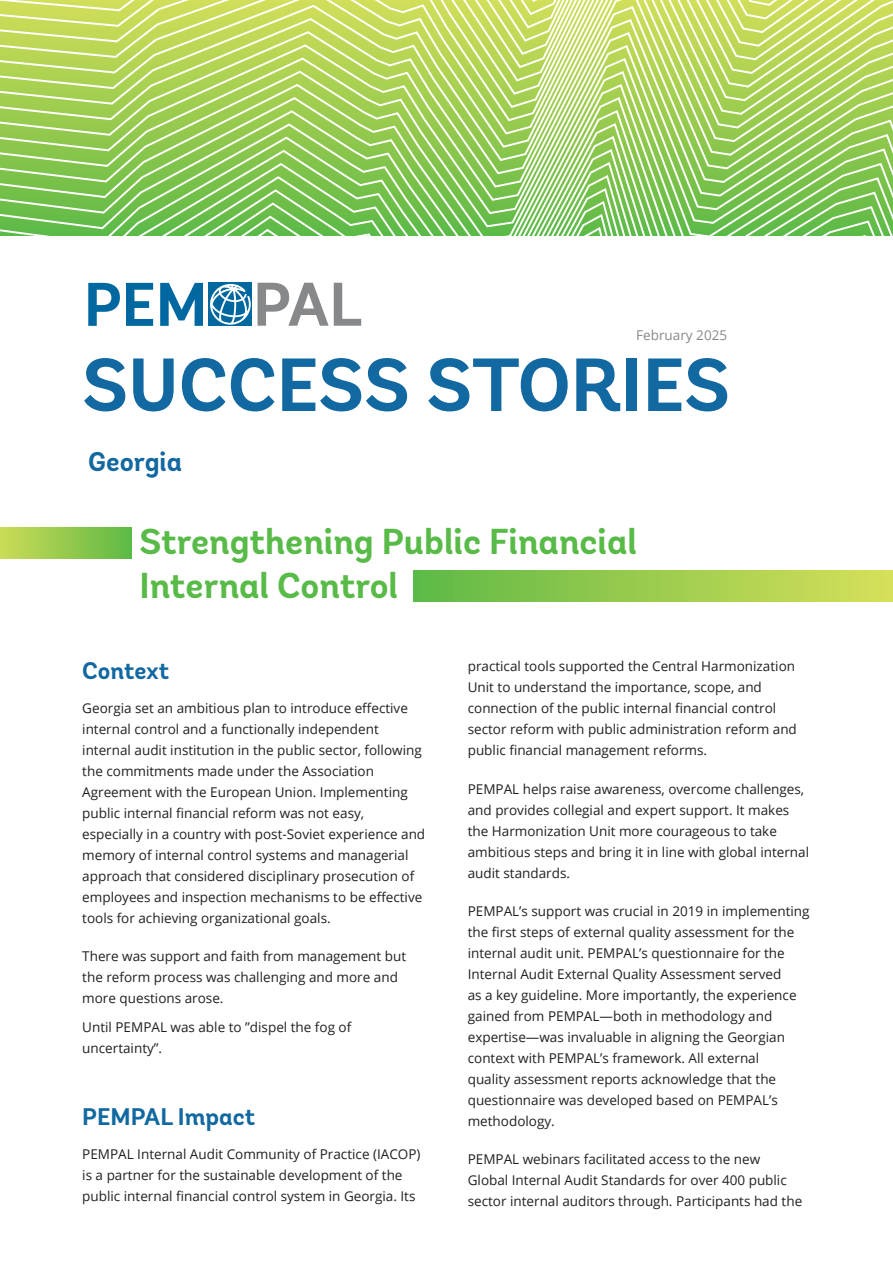
<style>
.page{position:relative;width:893px;height:1263px;background:#fff}
.page>*{position:absolute;margin:0;border:0;box-sizing:border-box;transform-origin:0 0}
.t1{font:700 75px "Andes";color:#1268a0}
.subtitle_level_1_1_1_1{font:700 36px/43.2px "Andes";color:#58ba47}
.t2{font:700 27px "Andes";color:#1268a0}
.subtitle_level_1_1_1_1-2{font:700 24px "Andes";color:#1268a0}
.Body_text{font:13.5px/21px "Open Sans";color:#231f20}
.content{font:13.5px "Open Sans";color:#87888a}
</style>
<div class="page">
<svg style="left:0;top:0;width:893px;height:6px;background:#d9e47a"></svg>
<svg style="left:0;top:6px;width:893px;height:16px;background:#d5e279"></svg>
<svg style="left:0;top:22px;width:893px;height:15px;background:#cfe077"></svg>
<svg style="left:0;top:37px;width:893px;height:16px;background:#c9de76"></svg>
<svg style="left:0;top:53px;width:893px;height:16px;background:#c3dc75"></svg>
<svg style="left:0;top:69px;width:893px;height:14px;background:#bdda74"></svg>
<svg style="left:0;top:83px;width:893px;height:13px;background:#b8d973"></svg>
<svg style="left:0;top:96px;width:893px;height:13px;background:#b3d772"></svg>
<svg style="left:0;top:109px;width:893px;height:13px;background:#aed571"></svg>
<svg style="left:0;top:122px;width:893px;height:13px;background:#aad471"></svg>
<svg style="left:0;top:135px;width:893px;height:13px;background:#a4d270"></svg>
<svg style="left:0;top:148px;width:893px;height:13px;background:#9fd06f"></svg>
<svg style="left:0;top:161px;width:893px;height:13px;background:#99cf6f"></svg>
<svg style="left:0;top:174px;width:893px;height:13px;background:#94cd6e"></svg>
<svg style="left:0;top:187px;width:893px;height:48px;background:#86ca6c"></svg>
<div style="left:209px;top:283px;width:43px;height:43px;background:#00679f"></div>
<svg style="left:88px;top:283px;width:115px;height:43px"></svg>
<svg style="left:258px;top:283px;width:103px;height:43px"></svg>
<svg style="left:210px;top:284px;width:41px;height:41px"></svg>
<div style="left:0;top:527px;width:132px;height:31px;background:linear-gradient(to right,#ccdb57,#5eb946)"></div>
<div style="left:414px;top:570px;width:479px;height:31px;background:linear-gradient(to right,#5eb946,#d7e059)"></div>
<p class="content" style="left:636px;top:326px;width:92px">February 2025</p>
<p class="t1" style="left:82px;top:338px;width:649px">SUCCESS STORIES</p>
<p class="t2" style="left:88px;top:445px;width:95px">Georgia</p>
<p class="subtitle_level_1_1_1_1" style="left:139px;top:521px;width:499px">Strengthening Public Financial<br>Internal Control</p>
<p class="subtitle_level_1_1_1_1-2" style="left:82px;top:656px;width:89px">Context</p>
<p class="Body_text" style="left:82px;top:697px;width:344px">Georgia set an ambitious plan to introduce effective internal control and a functionally independent internal audit institution in the public sector, following the commitments made under the Association Agreement with the European Union. Implementing public internal financial reform was not easy, especially in a country with post-Soviet experience and memory of internal control systems and managerial approach that considered disciplinary prosecution of employees and inspection mechanisms to be effective tools for achieving organizational goals.</p>
<p class="Body_text" style="left:82px;top:945px;width:325px">There was support and faith from management but the reform process was challenging and more and more questions arose.</p>
<p class="Body_text" style="left:82px;top:1017px;width:271px">Until PEMPAL was able to ”dispel the fog of uncertainty”.</p>
<p class="subtitle_level_1_1_1_1-2" style="left:82px;top:1101px;width:174px">PEMPAL Impact</p>
<p class="Body_text" style="left:82px;top:1143px;width:340px">PEMPAL Internal Audit Community of Practice (IACOP) is a partner for the sustainable development of the public internal financial control system in Georgia. Its</p>
<p class="Body_text" style="left:468px;top:656px;width:331px">practical tools supported the Central Harmonization Unit to understand the importance, scope, and connection of the public internal financial control sector reform with public administration reform and public financial management reforms.</p>
<p class="Body_text" style="left:468px;top:778px;width:343px">PEMPAL helps raise awareness, overcome challenges, and provides collegial and expert support. It makes the Harmonization Unit more courageous to take ambitious steps and bring it in line with global internal audit standards.</p>
<p class="Body_text" style="left:468px;top:900px;width:343px">PEMPAL’s support was crucial in 2019 in implementing the first steps of external quality assessment for the internal audit unit. PEMPAL’s questionnaire for the Internal Audit External Quality Assessment served<br>as a key guideline. More importantly, the experience gained from PEMPAL—both in methodology and expertise—was invaluable in aligning the Georgian context with PEMPAL’s framework. All external<br>quality assessment reports acknowledge that the questionnaire was developed based on PEMPAL’s methodology.</p>
<p class="Body_text" style="left:468px;top:1148px;width:336px">PEMPAL webinars facilitated access to the new<br>Global Internal Audit Standards for over 400 public sector internal auditors through. Participants had the</p>
</div>
